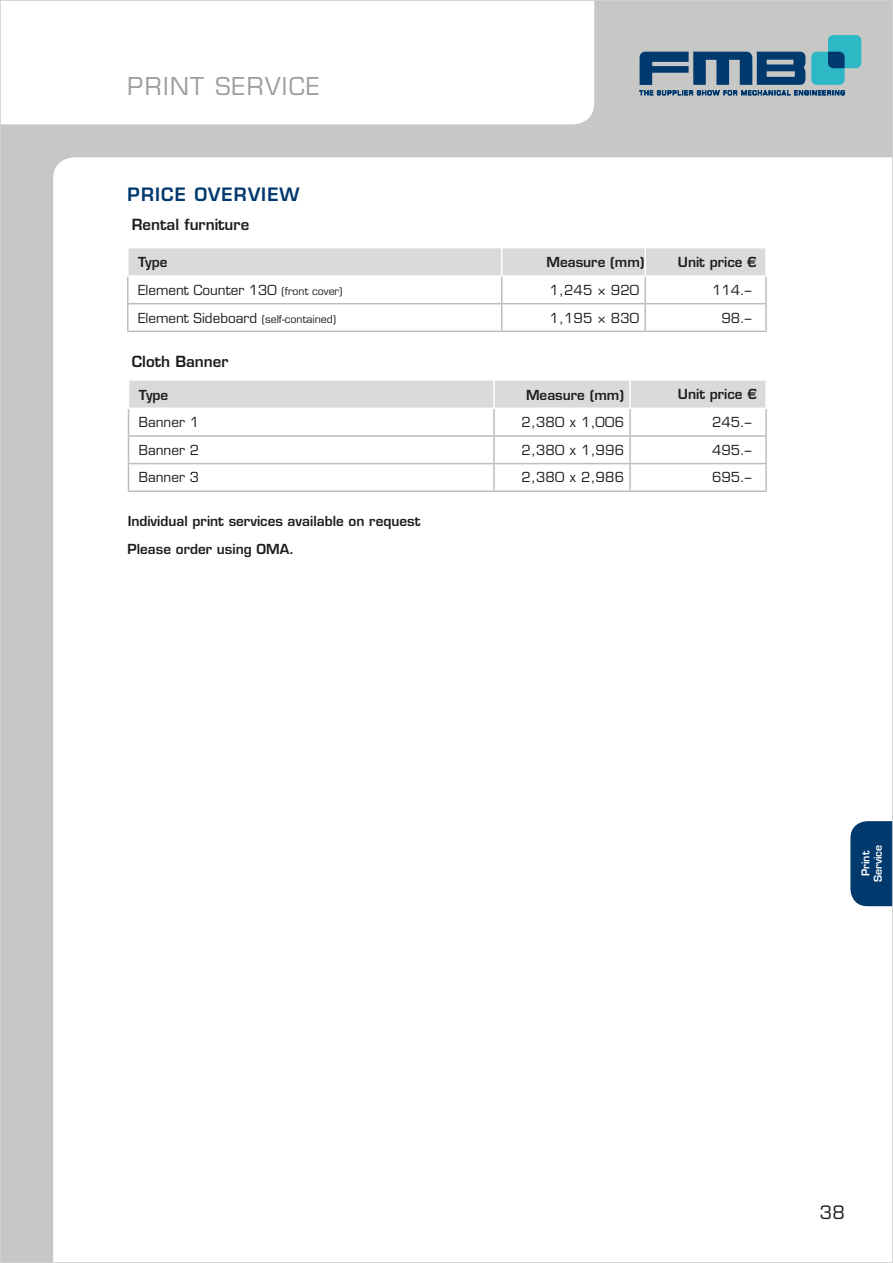
<style>
.page{position:relative;width:893px;height:1263px;background:#c7c7c6}
.page>*{position:absolute;margin:0;border:0;box-sizing:border-box;transform-origin:0 0}
.t1{font:24px "Eurostile LT Std";letter-spacing:.06em;color:#9d9d9d}
.t2{font:600 18px "Eurostile LT Std";letter-spacing:.06em;color:#00396e}
.t3{font:18px "Eurostile LT Std";color:#1d1d1b}
.t4{font:600 15px "Eurostile LT Std";color:#1d1d1b}
.t5{font:13.5px "Eurostile LT Std";color:#1d1d1b}
.t6{font:600 13.5px "Eurostile LT Std";color:#1d1d1b}
.t7{font:600 10.5px/12.6px "Eurostile LT Std";color:#fff;text-align:center}
.s1{font-size:10.5px}
</style>
<div class="page">
<div style="left:2px;top:2px;width:592px;height:122px;background:#fff"></div>
<div style="left:53px;top:157px;width:838px;height:1104px;background:#fff"></div>
<svg style="left:639px;top:35px;width:222px;height:60px"></svg>
<hr style="left:127px;top:248px;width:2px;height:27px;background:#fff">
<hr style="left:765px;top:248px;width:2px;height:27px;background:#fff">
<hr style="left:127px;top:275px;width:375px;height:2px;background:#fff">
<hr style="left:645px;top:275px;width:122px;height:2px;background:#fff">
<hr style="left:127px;top:277px;width:2px;height:26px;background:#bdbdbc">
<hr style="left:765px;top:277px;width:2px;height:26px;background:#bdbdbc">
<hr style="left:127px;top:304px;width:2px;height:27px;background:#bdbdbc">
<svg style="left:128px;top:248px;width:638px;height:83px;background:#f1f1f1"></svg>
<hr style="left:644px;top:304px;width:2px;height:27px;background:#bdbdbc">
<hr style="left:765px;top:304px;width:2px;height:27px;background:#bdbdbc">
<hr style="left:127px;top:303px;width:375px;height:1px;background:#bdbdbc">
<hr style="left:502px;top:303px;width:143px;height:1px;background:#bdbdbc">
<hr style="left:645px;top:303px;width:122px;height:1px;background:#bdbdbc">
<hr style="left:127px;top:331px;width:375px;height:1px;background:#bdbdbc">
<hr style="left:502px;top:331px;width:143px;height:1px;background:#bdbdbc">
<hr style="left:645px;top:331px;width:122px;height:1px;background:#bdbdbc">
<hr style="left:765px;top:381px;width:2px;height:27px;background:#fff">
<hr style="left:630px;top:408px;width:137px;height:1px;background:#fff">
<hr style="left:765px;top:409px;width:2px;height:26px;background:#bdbdbc">
<hr style="left:630px;top:435px;width:137px;height:2px;background:#bdbdbc">
<hr style="left:765px;top:437px;width:2px;height:26px;background:#bdbdbc">
<svg style="left:128px;top:381px;width:638px;height:109px;background:#f4f4f4"></svg>
<hr style="left:494px;top:463px;width:136px;height:1px;background:#bdbdbc">
<hr style="left:493px;top:464px;width:2px;height:26px;background:#bdbdbc">
<hr style="left:630px;top:463px;width:137px;height:1px;background:#bdbdbc">
<hr style="left:629px;top:464px;width:2px;height:26px;background:#bdbdbc">
<hr style="left:765px;top:464px;width:2px;height:26px;background:#bdbdbc">
<hr style="left:128px;top:490px;width:366px;height:2px;background:#bdbdbc">
<hr style="left:494px;top:490px;width:136px;height:2px;background:#bdbdbc">
<hr style="left:630px;top:490px;width:137px;height:2px;background:#bdbdbc">
<div style="left:850px;top:821px;width:41px;height:85px;background:#00396e"></div>
<h1 class="t1" style="left:128px;top:72px;width:194px">PRINT SERVICE</h1>
<h2 class="t2" style="left:128px;top:183px;width:174px">PRICE OVERVIEW</h2>
<p class="t4" style="left:132px;top:215px;width:119px">Rental furniture</p>
<p class="t6" style="left:138px;top:254px;width:31px">Type</p>
<p class="t6" style="left:546px;top:253px;width:100px">Measure (mm)</p>
<p class="t6" style="left:678px;top:253px;width:80px">Unit price €</p>
<p class="t5" style="left:138px;top:282px;width:206px">Element Counter 130 <span class="s1">(front cover)</span></p>
<p class="t5" style="left:549px;top:282px;width:91px">1,245 × 920</p>
<p class="t5" style="left:712px;top:282px;width:41px">114.–</p>
<p class="t5" style="left:138px;top:309px;width:200px">Element Sideboard <span class="s1">(self-contained)</span></p>
<p class="t5" style="left:549px;top:309px;width:91px">1,195 × 830</p>
<p class="t5" style="left:721px;top:309px;width:32px">98.–</p>
<p class="t4" style="left:132px;top:353px;width:98px">Cloth Banner</p>
<p class="t6" style="left:139px;top:386px;width:31px">Type</p>
<p class="t6" style="left:526px;top:386px;width:100px">Measure (mm)</p>
<p class="t6" style="left:678px;top:386px;width:80px">Unit price €</p>
<p class="t5" style="left:139px;top:414px;width:62px">Banner 1</p>
<p class="t5" style="left:522px;top:414px;width:104px">2,380 x 1,006</p>
<p class="t5" style="left:712px;top:414px;width:41px">245.–</p>
<p class="t5" style="left:139px;top:442px;width:62px">Banner 2</p>
<p class="t5" style="left:522px;top:442px;width:104px">2,380 x 1,996</p>
<p class="t5" style="left:712px;top:442px;width:41px">495.–</p>
<p class="t5" style="left:139px;top:469px;width:62px">Banner 3</p>
<p class="t5" style="left:522px;top:469px;width:104px">2,380 x 2,986</p>
<p class="t5" style="left:712px;top:469px;width:41px">695.–</p>
<p class="t6" style="left:128px;top:512px;width:294px">Individual print services available on request</p>
<p class="t6" style="left:128px;top:541px;width:168px">Please order using OMA.</p>
<p class="t7" style="left:859px;top:882px;width:39px;rotate:-90deg">Print<br>Service</p>
<h2 class="t3" style="left:820px;top:1201px;width:26px">38</h2>
</div>
